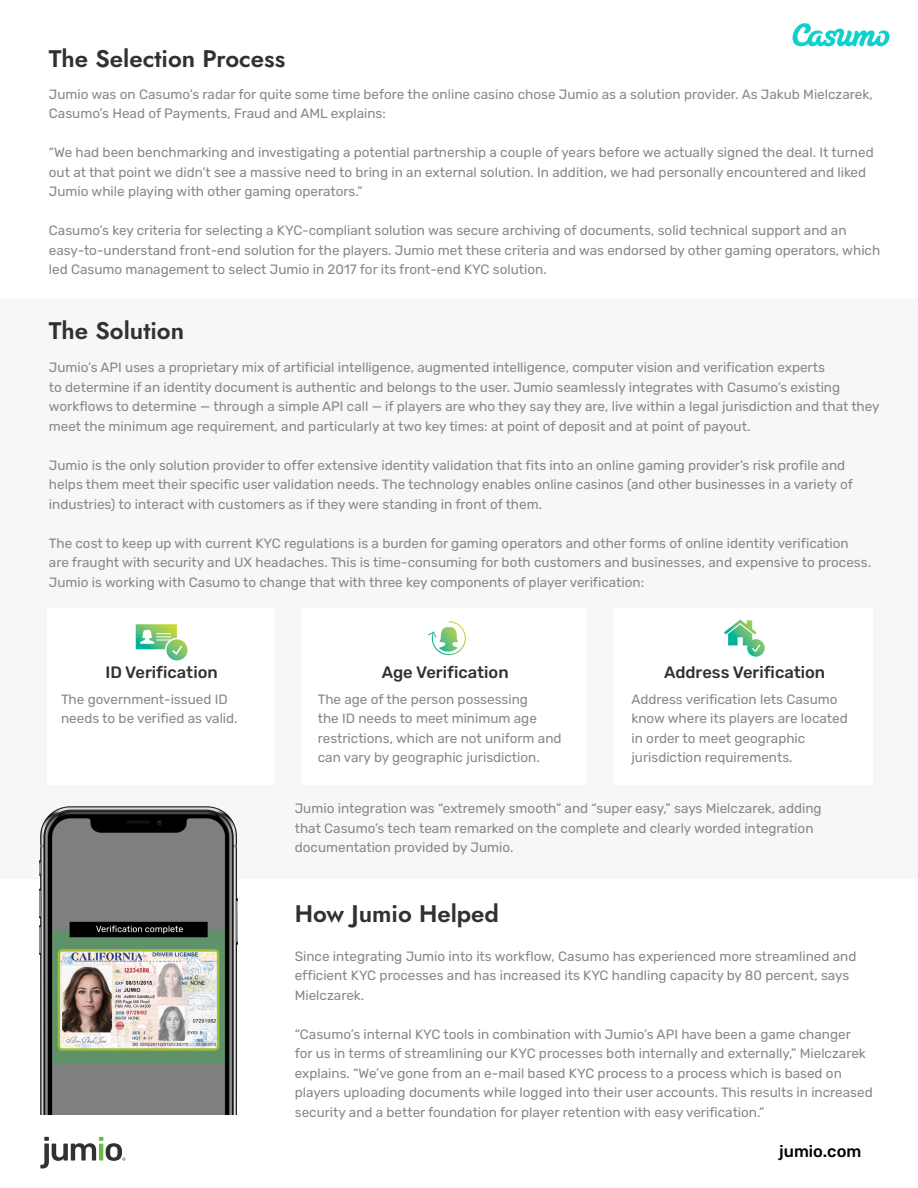
<style>
.page{position:relative;width:918px;height:1188px;background:#fff}
.page>*{position:absolute;margin:0;border:0;box-sizing:border-box;transform-origin:0 0}
.t1{font:24px "Jost";color:#333033}
.t2{font:500 16.5px "Rubik";color:#333033}
.t3{font:500 16.5px "Rubik";color:#000}
.t4{font:13.5px/19.5px "Rubik";color:#888}
</style>
<div class="page">
<div style="left:0;top:298px;width:918px;height:581px;background:#f7f7f7"></div>
<svg style="left:40px;top:1137px;width:85px;height:32px"></svg>
<svg style="left:793px;top:23px;width:97px;height:23px"></svg>
<img style="left:39px;top:807px;width:199px;height:308px">
<div style="left:47px;top:608px;width:228px;height:177px;background:#fff"></div>
<div style="left:301px;top:608px;width:285px;height:177px;background:#fff"></div>
<div style="left:614px;top:608px;width:258px;height:177px;background:#fff"></div>
<svg style="left:428px;top:621px;width:38px;height:34px"></svg>
<svg style="left:724px;top:620px;width:41px;height:37px"></svg>
<svg style="left:136px;top:624px;width:51px;height:36px"></svg>
<h1 class="t1" style="left:49px;top:42px;width:238px">The Selection Process</h1>
<p class="t4" style="left:49px;top:85px;width:825px">Jumio was on Casumo’s radar for quite some time before the online casino chose Jumio as a solution provider. As Jakub Mielczarek,<br>Casumo’s Head of Payments, Fraud and AML explains:</p>
<p class="t4" style="left:49px;top:143px;width:826px">“We had been benchmarking and investigating a potential partnership a couple of years before we actually signed the deal. It turned out at that point we didn’t see a massive need to bring in an external solution. In addition, we had personally encountered and liked<br>Jumio while playing with other gaming operators.”</p>
<p class="t4" style="left:49px;top:221px;width:833px">Casumo’s key criteria for selecting a KYC-compliant solution was secure archiving of documents, solid technical support and an easy-to-understand front-end solution for the players. Jumio met these criteria and was endorsed by other gaming operators, which led Casumo management to select Jumio in 2017 for its front-end KYC solution.</p>
<h1 class="t1" style="left:49px;top:314px;width:137px">The Solution</h1>
<p class="t4" style="left:49px;top:358px;width:832px">Jumio’s API uses a proprietary mix of artificial intelligence, augmented intelligence, computer vision and verification experts<br>to determine if an identity document is authentic and belongs to the user. Jumio seamlessly integrates with Casumo’s existing workflows to determine — through a simple API call — if players are who they say they are, live within a legal jurisdiction and that they meet the minimum age requirement, and particularly at two key times: at point of deposit and at point of payout.</p>
<p class="t4" style="left:49px;top:456px;width:805px">Jumio is the only solution provider to offer extensive identity validation that fits into an online gaming provider’s risk profile and helps them meet their specific user validation needs. The technology enables online casinos (and other businesses in a variety of industries) to interact with customers as if they were standing in front of them.</p>
<p class="t4" style="left:49px;top:534px;width:824px">The cost to keep up with current KYC regulations is a burden for gaming operators and other forms of online identity verification are fraught with security and UX headaches. This is time-consuming for both customers and businesses, and expensive to process.<br>Jumio is working with Casumo to change that with three key components of player verification:</p>
<p class="t2" style="left:105px;top:663px;width:114px">ID Verification</p>
<p class="t4" style="left:61px;top:690px;width:178px">The government-issued ID needs to be verified as valid.</p>
<p class="t2" style="left:382px;top:663px;width:128px">Age Verification</p>
<p class="t4" style="left:318px;top:690px;width:245px">The age of the person possessing<br>the ID needs to meet minimum age restrictions, which are not uniform and can vary by geographic jurisdiction.</p>
<p class="t2" style="left:664px;top:663px;width:163px">Address Verification</p>
<p class="t4" style="left:632px;top:690px;width:218px">Address verification lets Casumo know where its players are located in order to meet geographic jurisdiction requirements.</p>
<p class="t4" style="left:295px;top:799px;width:528px">Jumio integration was “extremely smooth” and “super easy,” says Mielczarek, adding that Casumo’s tech team remarked on the complete and clearly worded integration documentation provided by Jumio.</p>
<h1 class="t1" style="left:295px;top:897px;width:206px">How Jumio Helped</h1>
<p class="t4" style="left:295px;top:946px;width:563px">Since integrating Jumio into its workflow, Casumo has experienced more streamlined and efficient KYC processes and has increased its KYC handling capacity by 80 percent, says<br>Mielczarek.</p>
<p class="t4" style="left:295px;top:1024px;width:579px">“Casumo’s internal KYC tools in combination with Jumio’s API have been a game changer<br>for us in terms of streamlining our KYC processes both internally and externally,” Mielczarek explains. “We’ve gone from an e-mail based KYC process to a process which is based on players uploading documents while logged into their user accounts. This results in increased security and a better foundation for player retention with easy verification.”</p>
<p class="t3" style="left:779px;top:1142px;width:84px">jumio.com</p>
</div>
